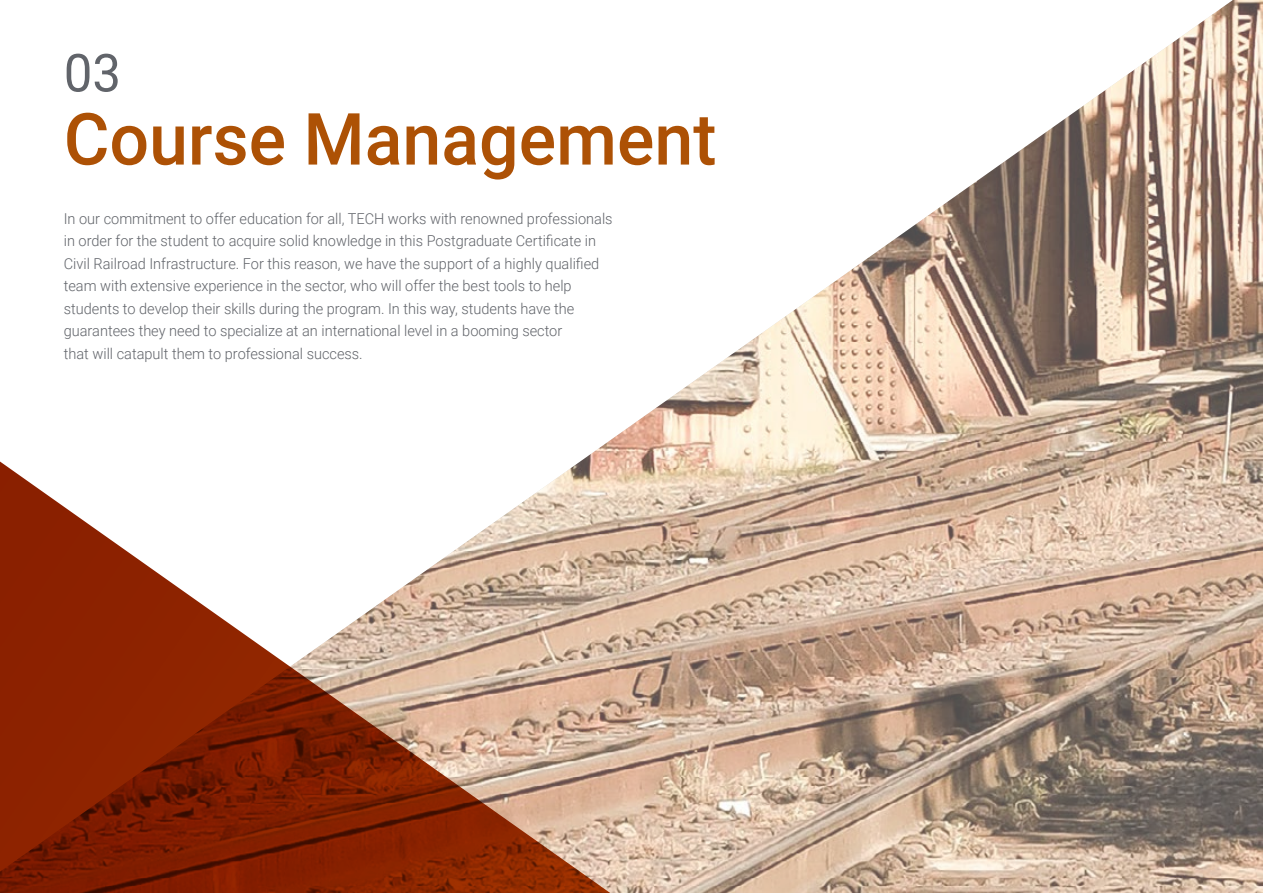
<style>
.page{position:relative;width:1263px;height:893px;background:#fff}
.page>*{position:absolute;margin:0;border:0;box-sizing:border-box;transform-origin:0 0}
.t1{font:500 72px "Roboto";color:#ad5105}
.t2{font:52.5px "Roboto";color:#61646a}
.t3{font:300 15px/22.5px "Roboto";color:#61646a}
</style>
<div class="page">
<img style="left:602px;top:0;width:661px;height:893px">
<svg style="left:0;top:446px;width:640px;height:447px"></svg>
<h2 class="t2" style="left:64px;top:36px;width:59px">03</h2>
<h1 class="t1" style="left:64px;top:89px;width:654px">Course Management</h1>
<p class="t3" style="left:64px;top:207px;width:550px">In our commitment to offer education for all, TECH works with renowned professionals in order for the student to acquire solid knowledge in this Postgraduate Certificate in Civil Railroad Infrastructure. For this reason, we have the support of a highly qualified team with extensive experience in the sector, who will offer the best tools to help students to develop their skills during the program. In this way, students have the guarantees they need to specialize at an international level in a booming sector<br>that will catapult them to professional success.</p>
</div>
